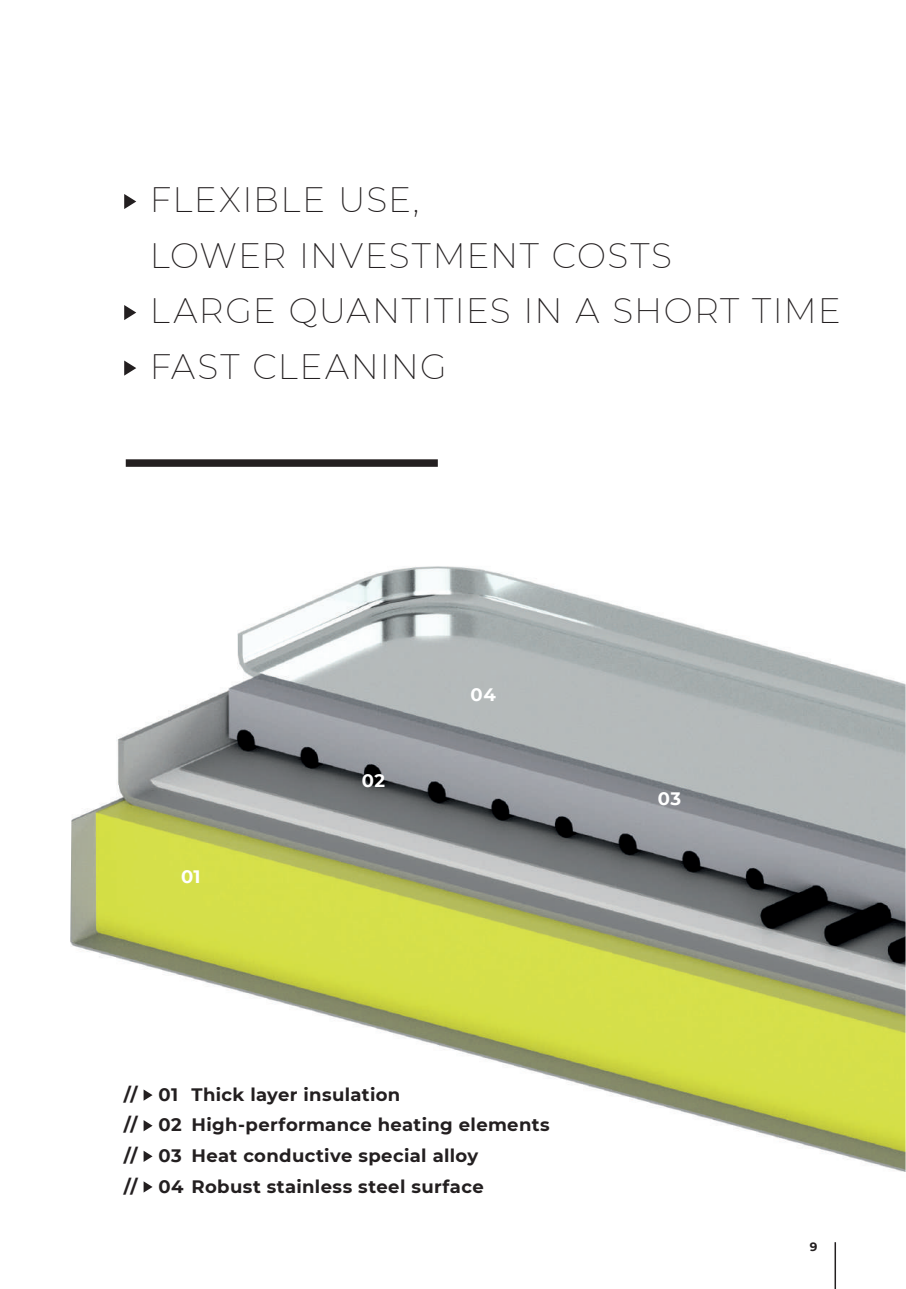
<style>
.page{position:relative;width:906px;height:1289px;background:#fff}
.page>*{position:absolute;margin:0;border:0;box-sizing:border-box;transform-origin:0 0}
.t1{font:200 34.5px/55.5px "Montserrat";letter-spacing:.04em;color:#231f20}
.t2{font:700 18px/30.6px "Montserrat";letter-spacing:.02em;color:#231f20}
.t3{font:700 18px "Montserrat";letter-spacing:.02em;color:#fff}
.t4{font:700 12px "Montserrat";color:#231f20}
</style>
<div class="page">
<hr style="left:834px;top:1242px;width:2px;height:46px;background:#231f20">
<div style="left:126px;top:459px;width:312px;height:8px;background:#231f20"></div>
<svg style="left:124px;top:194px;width:12px;height:15px"></svg>
<svg style="left:124px;top:305px;width:12px;height:15px"></svg>
<svg style="left:124px;top:360px;width:12px;height:15px"></svg>
<img style="left:70px;top:566px;width:835px;height:623px">
<svg style="left:144px;top:1089px;width:9px;height:11px"></svg>
<svg style="left:144px;top:1120px;width:9px;height:11px"></svg>
<svg style="left:144px;top:1150px;width:9px;height:11px"></svg>
<svg style="left:144px;top:1181px;width:9px;height:11px"></svg>
<h1 class="t1" style="left:150px;top:171px;width:692px">FLEXIBLE USE,<br>LOWER INVESTMENT COSTS<br>LARGE QUANTITIES IN A SHORT TIME<br>FAST CLEANING</h1>
<p class="t3" style="left:181px;top:863px;width:21px">01</p>
<p class="t3" style="left:362px;top:768px;width:25px">02</p>
<p class="t3" style="left:470px;top:681px;width:27px">04</p>
<p class="t2" style="left:124px;top:1078px;width:427px">// 01 Thick layer insulation<br>// 02 High-performance heating elements // 03 Heat conductive special alloy<br>// 04 Robust stainless steel surface</p>
<p class="t3" style="left:658px;top:785px;width:25px">03</p>
<p class="t4" style="left:810px;top:1238px;width:9px">9</p>
</div>
